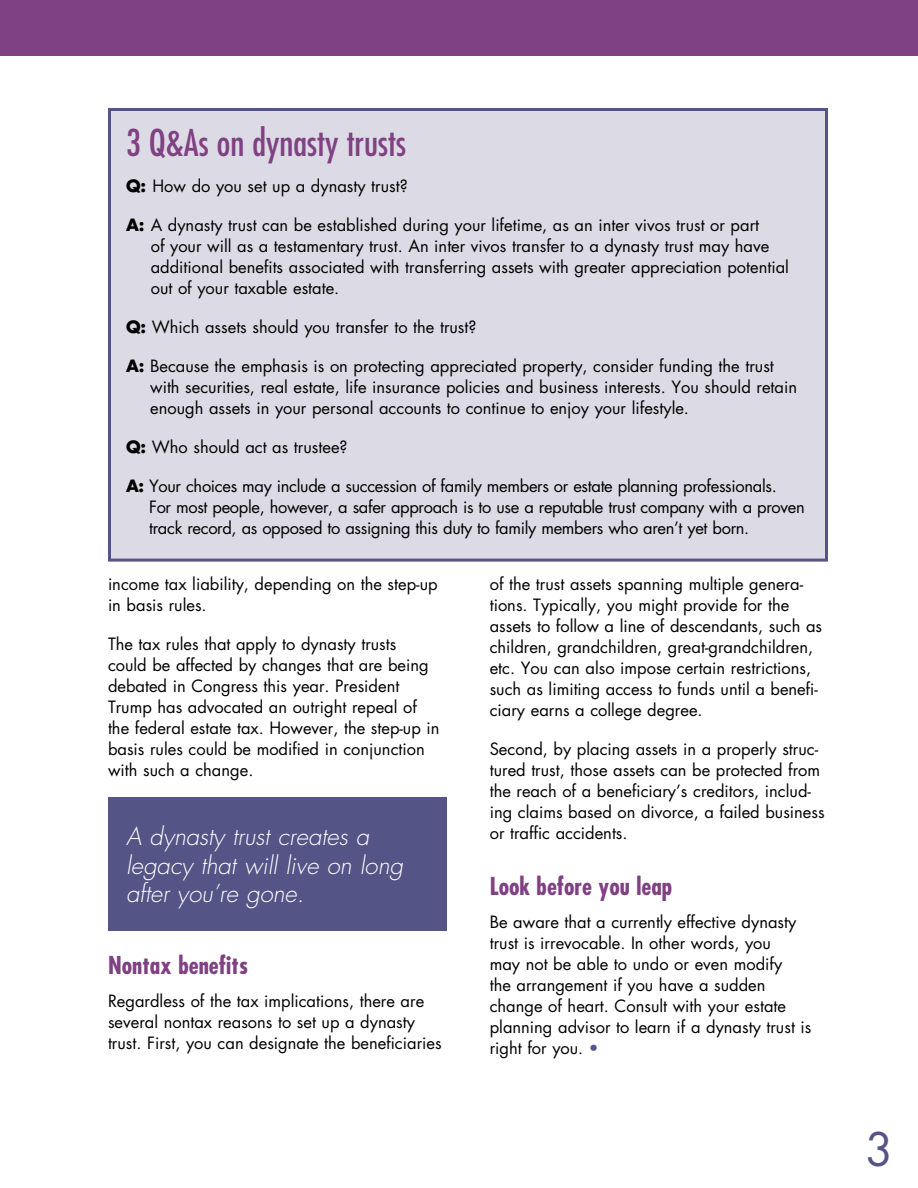
<style>
.page{position:relative;width:918px;height:1188px;background:#fff}
.page>*{position:absolute;margin:0;border:0;box-sizing:border-box;transform-origin:0 0}
.t1{font:45px "Futura Std";color:#555487}
.t2{font:condensed 36px "Futura Std";color:#7f4182}
.t3{font:italic 300 24px/28.8px "Futura Std";color:#fff}
.t4{font:700 condensed 24px "Futura Std";color:#7f4182}
.t5{font:16.5px/21px "Futura Std";color:#000}
.t6{font:16.5px/21px "Futura Std";letter-spacing:-.02em;color:#000}
.s1{font-weight:700}
.s2{color:#555487}
</style>
<div class="page">
<div style="left:0;top:0;width:918px;height:55px;background:#7f4182"></div>
<div style="left:108px;top:797px;width:338px;height:133px;background:#555487"></div>
<div style="left:110px;top:110px;width:716px;height:450px;background:#dcdae4"></div>
<div style="left:108px;top:108px;width:720px;height:454px;border:3px solid #555487"></div>
<h2 class="t2" style="left:126px;top:121px;width:282px">3 Q&amp;As on dynasty trusts</h2>
<p class="t5" style="left:126px;top:175px;width:283px"><span class="s1">Q:</span> H ow do you set up a dynasty trust?</p>
<p class="t5" style="left:151px;top:214px;width:640px;text-indent:-25px"><span class="s1">A:</span> A dynasty trust can be established during your lifetime, as an inter vivos trust or part<br>of your will as a testamentary trust. An inter vivos transfer to a dynasty trust may have additional benefits associated with transferring assets with greater appreciation potential out of your taxable estate.</p>
<p class="t5" style="left:126px;top:316px;width:352px"><span class="s1">Q:</span> Which assets should you transfer to the trust?</p>
<p class="t5" style="left:150px;top:355px;width:648px;text-indent:-24px"><span class="s1">A:</span> Because the emphasis is on protecting appreciated property, consider funding the trust with securities, real estate, life insurance policies and business interests. You should retain enough assets in your personal accounts to continue to enjoy your lifestyle.</p>
<p class="t5" style="left:126px;top:436px;width:223px"><span class="s1">Q:</span> Who should act as trustee?</p>
<p class="t6" style="left:149px;top:475px;width:657px;text-indent:-23px"><span class="s1">A:</span> Your choices may include a succession of family members or estate planning professionals.<br>For most people, however, a safer approach is to use a reputable trust company with a proven track record, as opposed to assigning this duty to family members who aren’t yet born.</p>
<p class="t5" style="left:108px;top:574px;width:331px">income tax liability, depending on the step-up in basis rules.</p>
<p class="t5" style="left:108px;top:634px;width:333px">The tax rules that apply to dynasty trusts<br>could be affected by changes that are being debated in Congress this year. President Trump has advocated an outright repeal of the federal estate tax. H owever, the step-up in basis rules could be modified in conjunction with such a change.</p>
<h3 class="t3" style="left:126px;top:822px;width:279px">A dynasty trust creates a legacy that will live on long after you’re gone.</h3>
<h3 class="t4" style="left:108px;top:950px;width:142px">Nontax benefits</h3>
<p class="t5" style="left:108px;top:991px;width:335px">Regardless of the tax implications, there are several nontax reasons to set up a dynasty trust. First, you can designate the beneficiaries</p>
<p class="t5" style="left:490px;top:574px;width:334px">of the trust assets spanning multiple genera&shy;tions. Typically, you might provide for the assets to follow a line of descendants, such as children, grandchildren, great-grandchildren, etc. You can also impose certain restrictions, such as limiting access to funds until a benefi&shy;ciary earns a college degree.</p>
<p class="t5" style="left:490px;top:739px;width:336px">Second, by placing assets in a properly struc&shy;tured trust, those assets can be protected from the reach of a beneficiary’s creditors, includ&shy;ing claims based on divorce, a failed business or traffic accidents.</p>
<h3 class="t4" style="left:490px;top:871px;width:184px">Look before you leap</h3>
<p class="t5" style="left:490px;top:911px;width:323px">Be aware that a currently effective dynasty trust is irrevocable. In other words, you<br>may not be able to undo or even modify<br>the arrangement if you have a sudden change of heart. Consult with your estate planning advisor to learn if a dynasty trust is right for you. <span class="s2">•</span></p>
<h1 class="t1" style="left:865px;top:1120px;width:29px">3</h1>
</div>
